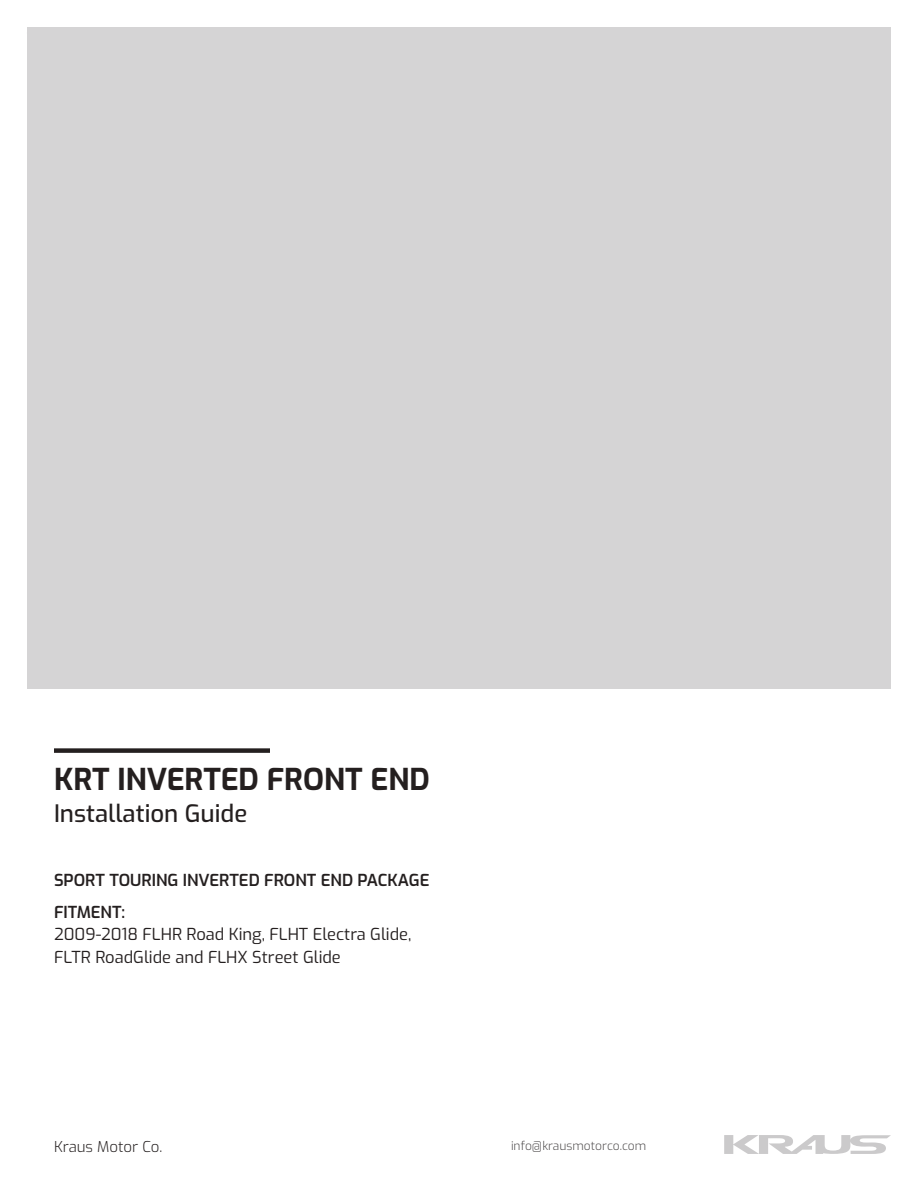
<style>
.page{position:relative;width:918px;height:1188px;background:#fff}
.page>*{position:absolute;margin:0;border:0;box-sizing:border-box;transform-origin:0 0}
.t1{font:700 30px "Exo";color:#241f1f}
.t2{font:500 24px "Exo";color:#241f1f}
.t3{font:16.5px/22.8px "Exo";color:#241f1f}
.t4{font:600 16.5px/31.8px "Exo";color:#241f1f}
.t5{font:300 15px "Exo";color:#241f1f}
.t6{font:300 12px "Exo";color:#4e4b4c}
</style>
<div class="page">
<svg style="left:724px;top:1135px;width:167px;height:19px"></svg>
<div style="left:27px;top:27px;width:864px;height:661px;background:#d5d4d5"></div>
<div style="left:54px;top:748px;width:216px;height:5px;background:#241f1f"></div>
<h1 class="t1" style="left:54px;top:757px;width:377px">KRT INVERTED FRONT END</h1>
<h2 class="t2" style="left:54px;top:796px;width:195px">Installation Guide</h2>
<p class="t4" style="left:54px;top:863px;width:377px">SPORT TOURING INVERTED FRONT END PACKAGE<br>FITMENT:</p>
<p class="t3" style="left:54px;top:922px;width:359px">2009-2018 FLHR Road King, FLHT Electra Glide,<br>FLTR RoadGlide and FLHX Street Glide</p>
<p class="t5" style="left:54px;top:1136px;width:110px">Kraus Motor Co.</p>
<p class="t6" style="left:511px;top:1137px;width:137px">info@krausmotorco.com</p>
</div>
